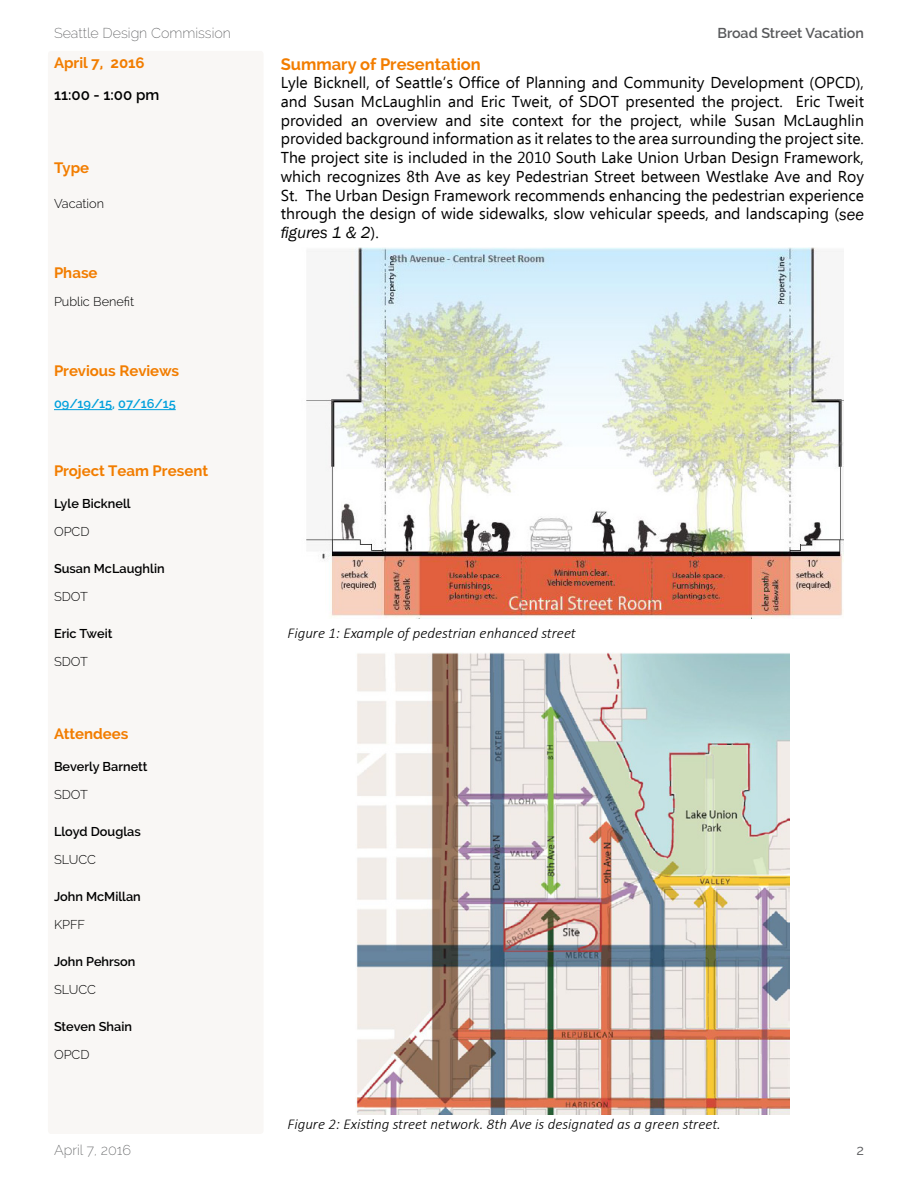
<style>
.page{position:relative;width:918px;height:1188px;background:#fff}
.page>*{position:absolute;margin:0;border:0;box-sizing:border-box;transform-origin:0 0}
.t1{font:700 16.5px "Raleway";color:#f27d00}
.t2{font:italic 16.5px "Franklin Gothic";color:#000}
.t3{font:15.75px/18.8px "Ebrima";color:#000;text-align:justify}
.t4{font:italic 300 15px "Calibri";color:#000}
.t5{font:700 15px "Raleway";color:#f27d00}
.t6{font:600 15px "Raleway";color:#000}
.t7{font:200 14.25px "Raleway";color:#58595b}
.t8{font:600 14.25px "Raleway";color:#58595b}
.t9{font:14.25px "Raleway";color:#58595b}
.t10{font:600 12.75px "Raleway";color:#000}
.t11{font:300 12.75px "Raleway";color:#000}
.t12{font:600 12.75px "Raleway";color:#00a0dc}
.s1{font-family:"Franklin Gothic";font-style:italic;font-size:16.5px}
.s2{font-family:"Ebrima";font-style:normal;font-size:15.75px}
</style>
<div class="page">
<div style="left:48px;top:51px;width:216px;height:1083px;background:#f9f7f5;border-radius:3px"></div>
<hr style="left:54px;top:409px;width:58px;height:1px;background:#00a0dc">
<hr style="left:118px;top:409px;width:58px;height:1px;background:#00a0dc">
<img style="left:306px;top:247px;width:538px;height:371px">
<img style="left:356px;top:652px;width:434px;height:463px">
<p class="t7" style="left:54px;top:25px;width:179px">Seattle Design Commission</p>
<p class="t8" style="left:717px;top:25px;width:148px">Broad Street Vacation</p>
<p class="t5" style="left:54px;top:54px;width:92px">April 7, 2016</p>
<p class="t6" style="left:54px;top:86px;width:107px">11:00 - 1:00 pm</p>
<p class="t5" style="left:54px;top:159px;width:37px">Type</p>
<p class="t11" style="left:54px;top:196px;width:52px">Vacation</p>
<p class="t5" style="left:54px;top:264px;width:45px">Phase</p>
<p class="t11" style="left:54px;top:294px;width:82px">Public Benefit</p>
<p class="t5" style="left:54px;top:362px;width:127px">Previous Reviews</p>
<p class="t12" style="left:54px;top:397px;width:123px">09/19/15, 07/16/15</p>
<p class="t5" style="left:54px;top:462px;width:156px">Project Team Present</p>
<p class="t10" style="left:54px;top:496px;width:78px">Lyle Bicknell</p>
<p class="t11" style="left:54px;top:524px;width:37px">OPCD</p>
<p class="t10" style="left:54px;top:561px;width:112px">Susan McLaughlin</p>
<p class="t11" style="left:54px;top:589px;width:35px">SDOT</p>
<p class="t10" style="left:54px;top:626px;width:60px">Eric Tweit</p>
<p class="t11" style="left:54px;top:654px;width:35px">SDOT</p>
<p class="t5" style="left:54px;top:725px;width:76px">Attendees</p>
<p class="t10" style="left:54px;top:759px;width:95px">Beverly Barnett</p>
<p class="t11" style="left:54px;top:787px;width:35px">SDOT</p>
<p class="t10" style="left:54px;top:824px;width:88px">Lloyd Douglas</p>
<p class="t11" style="left:54px;top:852px;width:44px">SLUCC</p>
<p class="t10" style="left:54px;top:889px;width:88px">John McMillan</p>
<p class="t11" style="left:54px;top:917px;width:33px">KPFF</p>
<p class="t10" style="left:54px;top:954px;width:83px">John Pehrson</p>
<p class="t11" style="left:54px;top:982px;width:44px">SLUCC</p>
<p class="t10" style="left:54px;top:1019px;width:80px">Steven Shain</p>
<p class="t11" style="left:54px;top:1047px;width:37px">OPCD</p>
<p class="t7" style="left:54px;top:1142px;width:79px">April 7, 2016</p>
<p class="t1" style="left:281px;top:54px;width:202px">Summary of Presentation</p>
<p class="t3" style="left:281px;top:74px;width:585px">Lyle Bicknell, of Seattle’s Office of Planning and Community Development (OPCD), and Susan McLaughlin and Eric Tweit, of SDOT presented the project. Eric Tweit provided an overview and site context for the project, while Susan McLaughlin provided background information as it relates to the area surrounding the project site.<br>The project site is included in the 2010 South Lake Union Urban Design Framework, which recognizes 8th Ave as key Pedestrian Street between Westlake Ave and Roy St. The Urban Design Framework recommends enhancing the pedestrian experience through the design of wide sidewalks, slow vehicular speeds, and landscaping (<span class="s1">see</span></p>
<p class="t2" style="left:281px;top:222px;width:99px">figures 1 &amp; 2<span class="s2">).</span></p>
<p class="t4" style="left:288px;top:623px;width:290px">Figure 1: Example of pedestrian enhanced street</p>
<p class="t4" style="left:288px;top:1115px;width:435px">Figure 2: Existing street network. 8th Ave is designated as a green street.</p>
<p class="t9" style="left:856px;top:1142px;width:9px">2</p>
</div>
